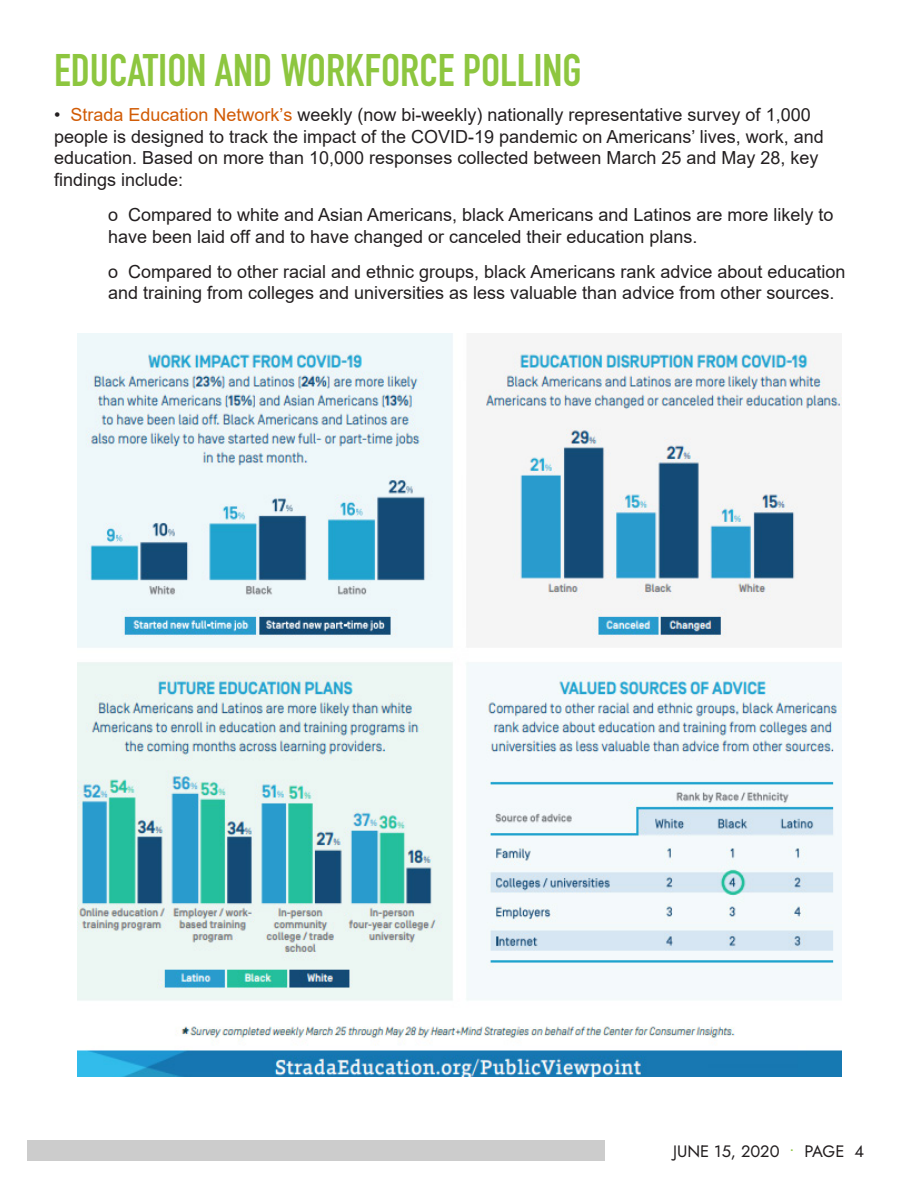
<style>
.page{position:relative;width:918px;height:1188px;background:#fff}
.page>*{position:absolute;margin:0;border:0;box-sizing:border-box;transform-origin:0 0}
.t1{font:45px "DIN Engschrift Std";color:#8dc63f}
.t2{font:18px/21.6px "Arial";color:#231f20}
.t3{font:16.5px "Jost";color:#231f20}
.s1{color:#d15b05}
.s2{color:#8dc63f}
</style>
<div class="page">
<div style="left:27px;top:1140px;width:578px;height:21px;background:#ccc"></div>
<img style="left:77px;top:333px;width:765px;height:744px">
<p class="t1" style="left:54px;top:44px;width:529px">EDUCATION AND WORKFORCE POLLING</p>
<p class="t2" style="left:54px;top:104px;width:771px">• <span class="s1">Strada Education Network’s</span> weekly (now bi-weekly) nationally representative survey of 1,000 people is designed to track the impact of the COVID-19 pandemic on Americans’ lives, work, and education. Based on more than 10,000 responses collected between March 25 and May 28, key findings include:</p>
<p class="t2" style="left:108px;top:204px;width:727px">o Compared to white and Asian Americans, black Americans and Latinos are more likely to have been laid off and to have changed or canceled their education plans.</p>
<p class="t2" style="left:108px;top:261px;width:739px">o Compared to other racial and ethnic groups, black Americans rank advice about education and training from colleges and universities as less valuable than advice from other sources.</p>
<p class="t3" style="left:673px;top:1140px;width:192px">JUNE 15, 2020 <span class="s2">•</span> PAGE 4</p>
</div>
